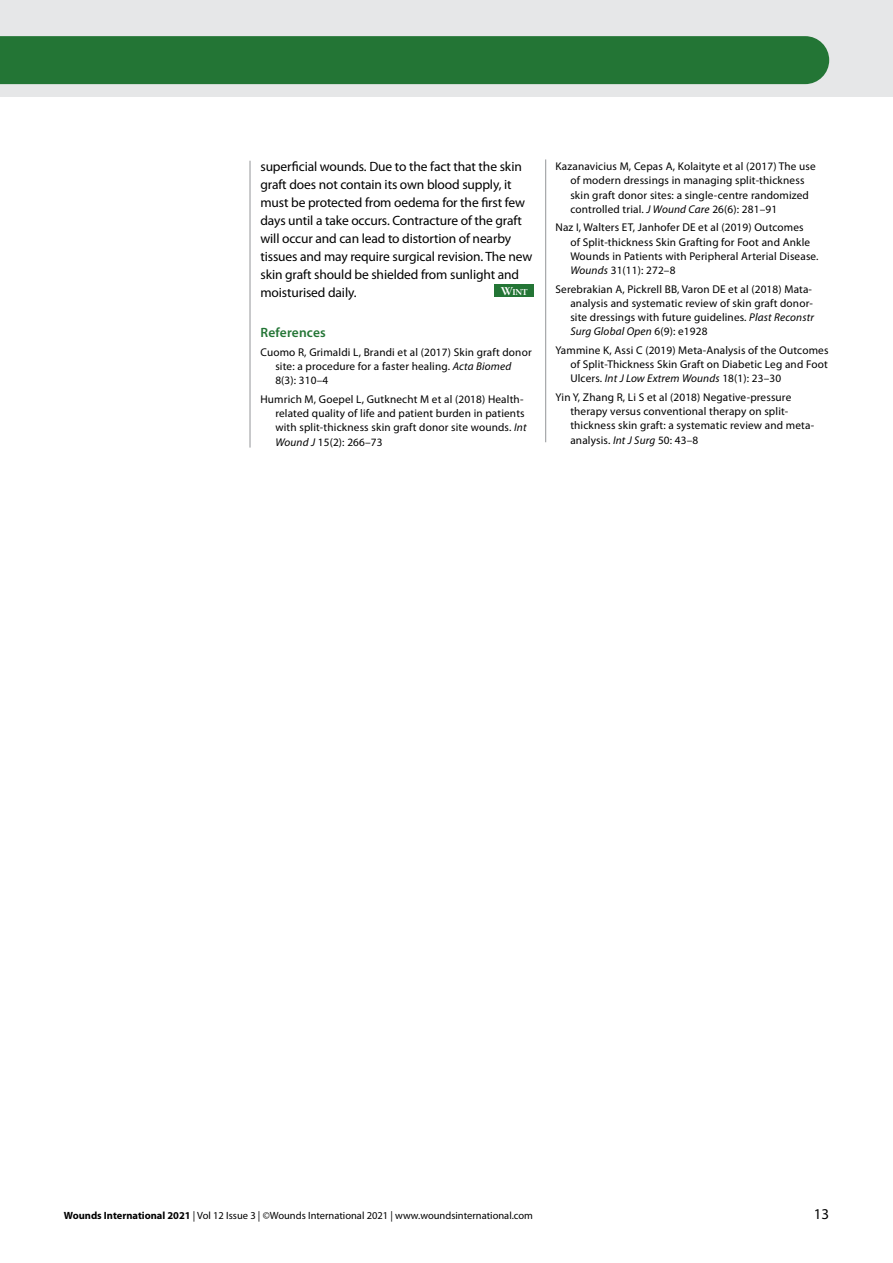
<style>
.page{position:relative;width:893px;height:1263px;background:#fff}
.page>*{position:absolute;margin:0;border:0;box-sizing:border-box;transform-origin:0 0}
.t1{font:15px "Myriad Pro";color:#000}
.t2{font:13.5px/18px "Myriad Pro";letter-spacing:-.01em;color:#000}
.t3{font:600 13.5px "Myriad Pro";letter-spacing:.015em;color:#237535}
.t4{font:11.25px/14.2px "Myriad Pro";letter-spacing:.015em;color:#000}
.t5{font:10.5px "Myriad Pro";color:#000}
.t6{font:9px "Warnock Pro Bold Subh";color:#fff}
.s1{font-size:12px}
.s2{font-style:italic}
.s3{font-weight:700}
</style>
<div class="page">
<hr style="left:545px;top:159px;width:1px;height:283px;background:#939598">
<hr style="left:250px;top:161px;width:1px;height:287px;background:#939598">
<div style="left:494px;top:284px;width:40px;height:13px;background:#237535"></div>
<div style="left:0;top:0;width:893px;height:97px;background:#e6e7e8"></div>
<div style="left:0;top:36px;width:829px;height:48px;background:#237535"></div>
<p class="t2" style="left:260px;top:157px;width:274px">superficial wounds. Due to the fact that the skin graft does not contain its own blood supply, it must be protected from oedema for the first few days until a take occurs. Contracture of the graft will occur and can lead to distortion of nearby tissues and may require surgical revision. The new skin graft should be shielded from sunlight and moisturised daily.</p>
<p class="t6" style="left:501px;top:286px;width:29px"><span class="s1">W</span>INT</p>
<p class="t3" style="left:260px;top:324px;width:67px">References</p>
<p class="t4" style="left:275px;top:345px;width:258px;text-indent:-15px">Cuomo R, Grimaldi L, Brandi et al (2017) Skin graft donor site: a procedure for a faster healing. <span class="s2">Acta Biomed<br></span>8(3): 310–4</p>
<p class="t4" style="left:275px;top:392px;width:253px;text-indent:-15px">Humrich M, Goepel L, Gutknecht M et al (2018) Health&shy;related quality of life and patient burden in patients with split-thickness skin graft donor site wounds. <span class="s2">Int Wound J</span> 15(2): 266–73</p>
<p class="t4" style="left:570px;top:159px;width:247px;text-indent:-15px">Kazanavicius M, Cepas A, Kolaityte et al (2017) The use of modern dressings in managing split-thickness skin graft donor sites: a single-centre randomized controlled trial. <span class="s2">J Wound Care</span> 26(6): 281–91</p>
<p class="t4" style="left:570px;top:220px;width:250px;text-indent:-15px">Naz I, Walters ET, Janhofer DE et al (2019) Outcomes<br>of Split-thickness Skin Grafting for Foot and Ankle Wounds in Patients with Peripheral Arterial Disease.<br><span class="s2">Wounds</span> 31(11): 272–8</p>
<p class="t4" style="left:570px;top:281px;width:245px;text-indent:-15px">Serebrakian A, Pickrell BB, Varon DE et al (2018) Mata&shy;analysis and systematic review of skin graft donor&shy;site dressings with future guidelines. <span class="s2">Plast Reconstr Surg Global Open</span> 6(9): e1928</p>
<p class="t4" style="left:570px;top:343px;width:260px;text-align:justify;text-indent:-15px">Yammine K, Assi C (2019) Meta-Analysis of the Outcomes of Split-Thickness Skin Graft on Diabetic Leg and Foot Ulcers. <span class="s2">Int J Low Extrem Wounds</span> 18(1): 23–30</p>
<p class="t4" style="left:570px;top:390px;width:245px;text-indent:-15px">Yin Y, Zhang R, Li S et al (2018) Negative-pressure therapy versus conventional therapy on split&shy;thickness skin graft: a systematic review and meta&shy;analysis. <span class="s2">Int J Surg</span> 50: 43–8</p>
<p class="t5" style="left:64px;top:1208px;width:471px"><span class="s3">Wounds International 2021</span> | Vol 12 Issue 3 | ©Wounds International 2021 | www.woundsinternational.com</p>
<h1 class="t1" style="left:814px;top:1204px;width:17px">13</h1>
</div>
